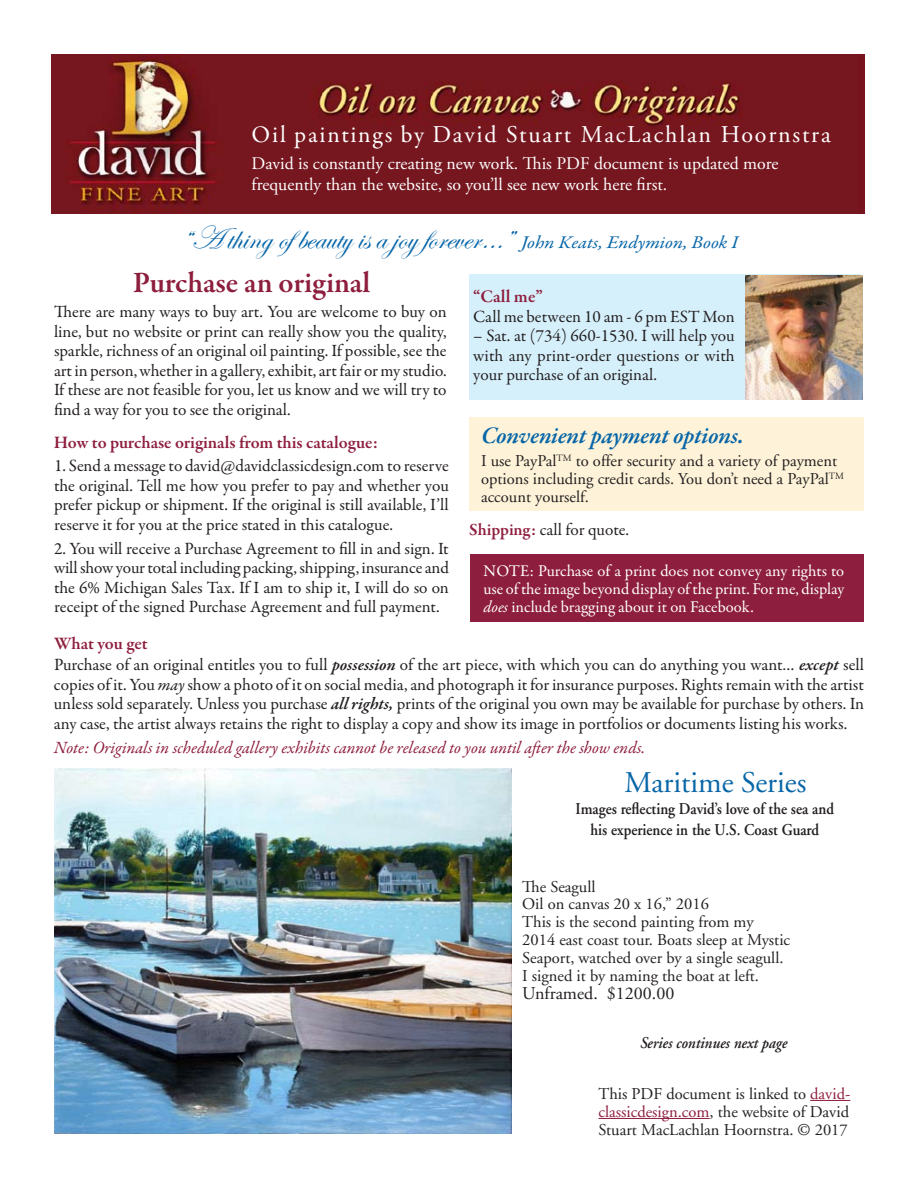
<style>
.page{position:relative;width:918px;height:1188px;background:#fff}
.page>*{position:absolute;margin:0;border:0;box-sizing:border-box;transform-origin:0 0}
.t1{font:33px "Edwardian Script ITC";color:#0866a8}
.t2{font:600 30px "Garamond Premr Pro";letter-spacing:-.005em;color:#8e1e3d}
.t3{font:30px "Adobe Garamond";color:#0866a8}
.t4{font:italic 600 24.3px "Garamond Premr Pro";letter-spacing:-.015em;color:#0866a8}
.t5{font:24px "Adobe Garamond";letter-spacing:.075em;color:#fff}
.t6{font:18px "Adobe Garamond";color:#231f20}
.t7{font:600 18px "Garamond Premr Pro";color:#8e1e3d}
.t8{font:17.7px/21.3px "Adobe Garamond Pro";color:#fff}
.t9{font:600 17.7px "Garamond Premr Pro";letter-spacing:-.005em;color:#8e1e3d}
.t10{font:17.25px/19.5px "Garamond Premr Pro";color:#231f20;text-align:justify}
.t11{font:italic 17.25px "Garamond Premr Pro";color:#8e1e3d}
.t12{font:16.5px/18px "Adobe Garamond";color:#231f20}
.t13{font:16.5px/18px "Garamond Premr Pro";color:#fff;text-align:justify}
.t14{font:600 16.5px/21px "Adobe Garamond";color:#231f20;text-align:center;scale:.9 1}
.t15{font:16.5px/16.5px "Adobe Garamond Pro";color:#231f20}
.t16{font:italic 600 16.5px "Adobe Garamond";color:#231f20;scale:.9 1}
.s1{font-family:"Garamond Premr Pro"}
.s2{font-family:"Garamond Premr Pro";font-style:italic;font-size:18px}
.s3{font-weight:600;color:#8e1e3d}
.s4{font-style:italic}
.s5{font-weight:600;font-style:italic}
.s6{color:#8e1e3d}
</style>
<div class="page">
<div style="left:470px;top:555px;width:393px;height:67px;background:#8e1e3d"></div>
<div style="left:469px;top:275px;width:391px;height:125px;background:#d6f0fb"></div>
<img style="left:52px;top:54px;width:812px;height:160px">
<img style="left:746px;top:276px;width:116px;height:124px">
<hr style="left:810px;top:1100px;width:40px;height:1px;background:#8e1e3d">
<hr style="left:598px;top:1118px;width:112px;height:1px;background:#8e1e3d">
<div style="left:469px;top:418px;width:395px;height:93px;background:#fef3d8"></div>
<img style="left:54px;top:768px;width:458px;height:366px">
<h3 class="t5" style="left:252px;top:122px;width:581px"><span class="s1">Oil paintings by</span> David Stuart MacLachlan Hoornstra</h3>
<p class="t8" style="left:252px;top:153px;width:529px">David is constantly creating new work. This PDF document is updated more frequently than the website, so you’ll see new work here first.</p>
<h1 class="t1" style="left:181px;top:220px;width:559px">“A thing ofbeauty is a joy forever…” <span class="s2">John Keats, Endymion, Book I</span></h1>
<h2 class="t2" style="left:133px;top:264px;width:239px">Purchase an original</h2>
<p class="t10" style="left:54px;top:302px;width:394px">There are many ways to buy art. You are welcome to buy on line, but no website or print can really show you the quality, sparkle, richness of an original oil painting. If possible, see the art in person, whether in a gallery, exhibit, art fair or my studio.<br>If these are not feasible for you, let us know and we will try to find a way for you to see the original.</p>
<p class="t9" style="left:54px;top:432px;width:326px">How to purchase originals from this catalogue:</p>
<p class="t10" style="left:54px;top:456px;width:396px">1. Send a message to david@davidclassicdesign.com to reserve the original. Tell me how you prefer to pay and whether you prefer pickup or shipment. If the original is still available, I’ll reserve it for you at the price stated in this catalogue.</p>
<p class="t10" style="left:54px;top:539px;width:397px">2. You will receive a Purchase Agreement to fill in and sign. It will show your total including packing, shipping, insurance and the 6% Michigan Sales Tax. If I am to ship it, I will do so on receipt of the signed Purchase Agreement and full payment.</p>
<p class="t7" style="left:473px;top:286px;width:71px">“Call me”</p>
<p class="t10" style="left:473px;top:307px;width:263px">Call me between 10 am - 6 pm EST Mon</p>
<p class="t10" style="left:473px;top:327px;width:263px">– Sat. at (734) 660-1530. I will help you with any print-order questions or with your purchase of an original.</p>
<h3 class="t4" style="left:481px;top:420px;width:264px">Convenient payment options.</h3>
<p class="t12" style="left:481px;top:453px;width:364px">I use PayPal<sup>TM</sup> to offer security and a variety of payment options including credit cards. You don’t need a PayPal<sup>TM </sup>account yourself.</p>
<p class="t10" style="left:469px;top:520px;width:162px"><span class="s3">Shipping:</span> call for quote.</p>
<p class="t13" style="left:483px;top:562px;width:363px">NOTE: Purchase of a print does not convey any rights to use of the image beyond display of the print. For me, display <span class="s4">does</span> include bragging about it on Facebook.</p>
<p class="t9" style="left:54px;top:633px;width:95px">What you get</p>
<p class="t10" style="left:54px;top:656px;width:811px">Purchase of an original entitles you to full <span class="s5">possession</span> of the art piece, with which you can do anything you want… <span class="s5">except</span> sell copies of it. You <span class="s4">may</span> show a photo of it on social media, and photograph it for insurance purposes. Rights remain with the artist unless sold separately. Unless you purchase <span class="s5">all rights,</span> prints of the original you own may be available for purchase by others. In any case, the artist always retains the right to display a copy and show its image in portfolios or documents listing his works.</p>
<p class="t11" style="left:54px;top:736px;width:593px">Note: Originals in scheduled gallery exhibits cannot be released to you until after the show ends.</p>
<h2 class="t3" style="left:624px;top:767px;width:184px">Maritime Series</h2>
<p class="t14" style="left:576px;top:799px;width:289px">Images reflecting David’s love of the sea and his experience in the U.S. Coast Guard</p>
<p class="t15" style="left:522px;top:879px;width:188px">The Seagull<br>Oil on canvas 20 x 16,” 2016</p>
<p class="t12" style="left:522px;top:913px;width:269px">This is the second painting from my 2014 east coast tour. Boats sleep at Mystic Seaport, watched over by a single seagull.<br>I signed it by naming the boat at left.</p>
<p class="t6" style="left:522px;top:983px;width:154px">Unframed. $1200.00</p>
<p class="t16" style="left:640px;top:1034px;width:165px">Series continues next page</p>
<p class="t12" style="left:598px;top:1085px;width:253px;text-align:justify">This PDF document is linked to <span class="s6">david&shy;classicdesign.com</span>, the website of David Stuart MacLachlan Hoornstra. © 2017</p>
</div>
